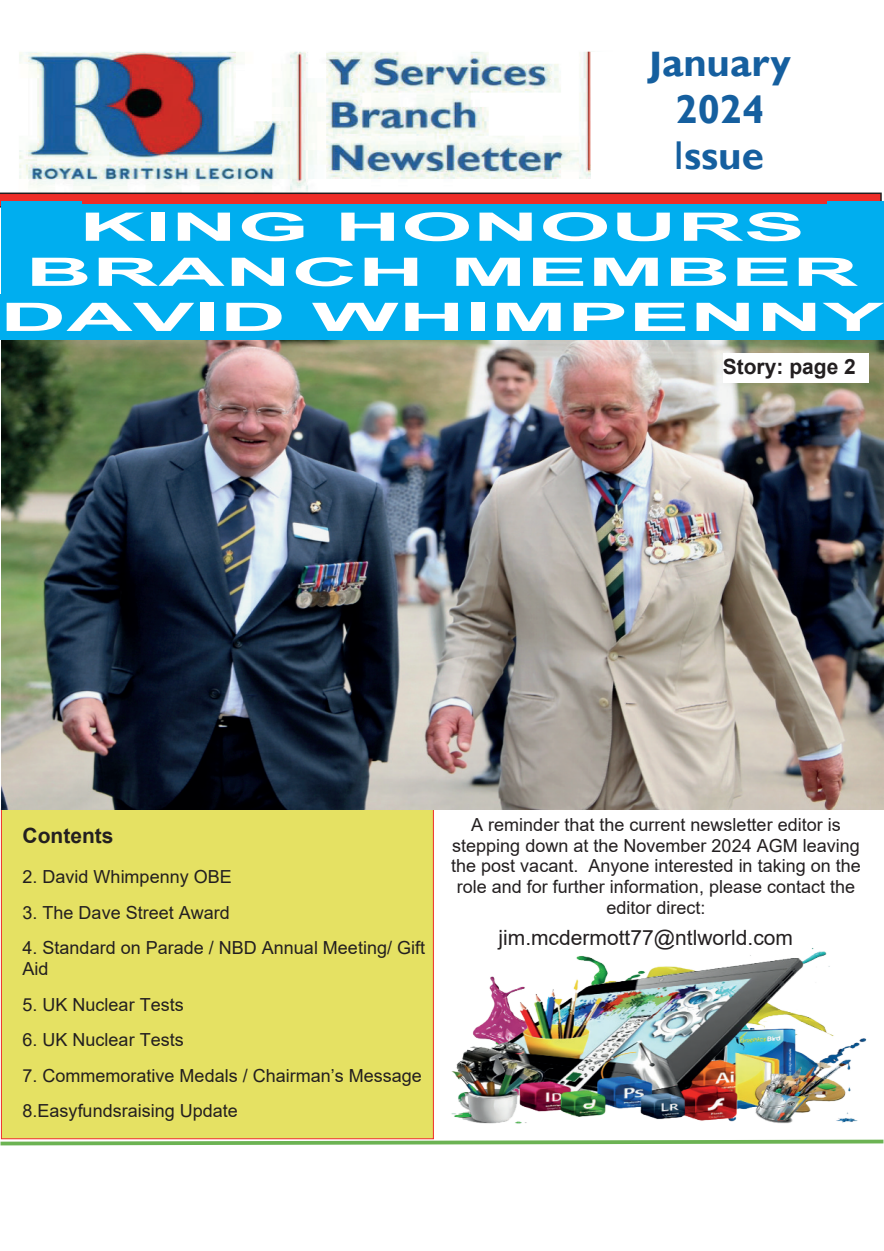
<style>
.page{position:relative;width:884px;height:1251px;background:#fff}
.page>*{position:absolute;margin:0;border:0;box-sizing:border-box;transform-origin:0 0}
.t1{font:700 40.2px/46.3px "Gill Sans";color:#155f9f;text-align:center}
.t2{font:700 39.3px/45px "Arial";color:#fff;text-align:center;scale:2.34 1}
.t3{font:21px "Arial";color:#231f20}
.t4{font:700 21px "Arial";color:#231f20}
.t5{font:18px/20.7px "Arial";color:#231f20}
.s1{font-weight:400}
</style>
<div class="page">
<img style="left:19px;top:52px;width:865px;height:170px">
<div style="left:591px;top:52px;width:276px;height:155px;background:#fff"></div>
<svg style="left:0;top:192px;width:882px;height:15px;background:#d23532"></svg>
<svg style="left:0;top:1137px;width:884px;height:9px"></svg>
<div style="left:1px;top:808px;width:433px;height:330px;background:#e5e163;border:1px solid #ee2d28"></div>
<img style="left:1px;top:339px;width:883px;height:470px">
<div style="left:79px;top:204px;width:726px;height:45px;background:#00aeef"></div>
<div style="left:805px;top:204px;width:26px;height:45px;background:#00aeef"></div>
<div style="left:26px;top:249px;width:832px;height:45px;background:#00aeef"></div>
<div style="left:858px;top:249px;width:26px;height:45px;background:#00aeef"></div>
<div style="left:0;top:294px;width:884px;height:45px;background:#00aeef"></div>
<div style="left:827px;top:201px;width:56px;height:55px;background:#00aeef"></div>
<div style="left:1px;top:202px;width:81px;height:51px;background:#00aeef"></div>
<div style="left:1px;top:241px;width:30px;height:56px;background:#00aeef"></div>
<div style="left:723px;top:353px;width:145px;height:29px;background:#fff"></div>
<img style="left:451px;top:948px;width:416px;height:176px">
<h1 class="t1" style="left:649px;top:44px;width:144px">January<br>2024<br><span class="s1">I</span>ssue</h1>
<h2 class="t2" style="left:0;top:208px;width:379px">KING HONOURS<br>BRANCH MEMBER<br>DAVID WHIMPENNY</h2>
<p class="t4" style="left:723px;top:358px;width:135px">Story: page 2</p>
<p class="t4" style="left:23px;top:827px;width:93px">Contents</p>
<p class="t5" style="left:23px;top:867px;width:211px">2. David Whimpenny OBE</p>
<p class="t5" style="left:23px;top:903px;width:209px">3. The Dave Street Award</p>
<p class="t5" style="left:23px;top:939px;width:404px">4. Standard on Parade / NBD Annual Meeting/ Gift<br>Aid</p>
<p class="t5" style="left:23px;top:995px;width:163px">5. UK Nuclear Tests</p>
<p class="t5" style="left:23px;top:1030px;width:163px">6. UK Nuclear Tests</p>
<p class="t5" style="left:23px;top:1059px;width:401px;line-height:35.7px">7. Commemorative Medals / Chairman’s Message<br>8.Easyfundsraising Update</p>
<p class="t5" style="left:451px;top:816px;width:411px;text-align:center">A reminder that the current newsletter editor is stepping down at the November 2024 AGM leaving the post vacant. Anyone interested in taking on the role and for further information, please contact the editor direct:</p>
<p class="t3" style="left:499px;top:930px;width:296px">jim.mcdermott77@ntlworld.com</p>
</div>
